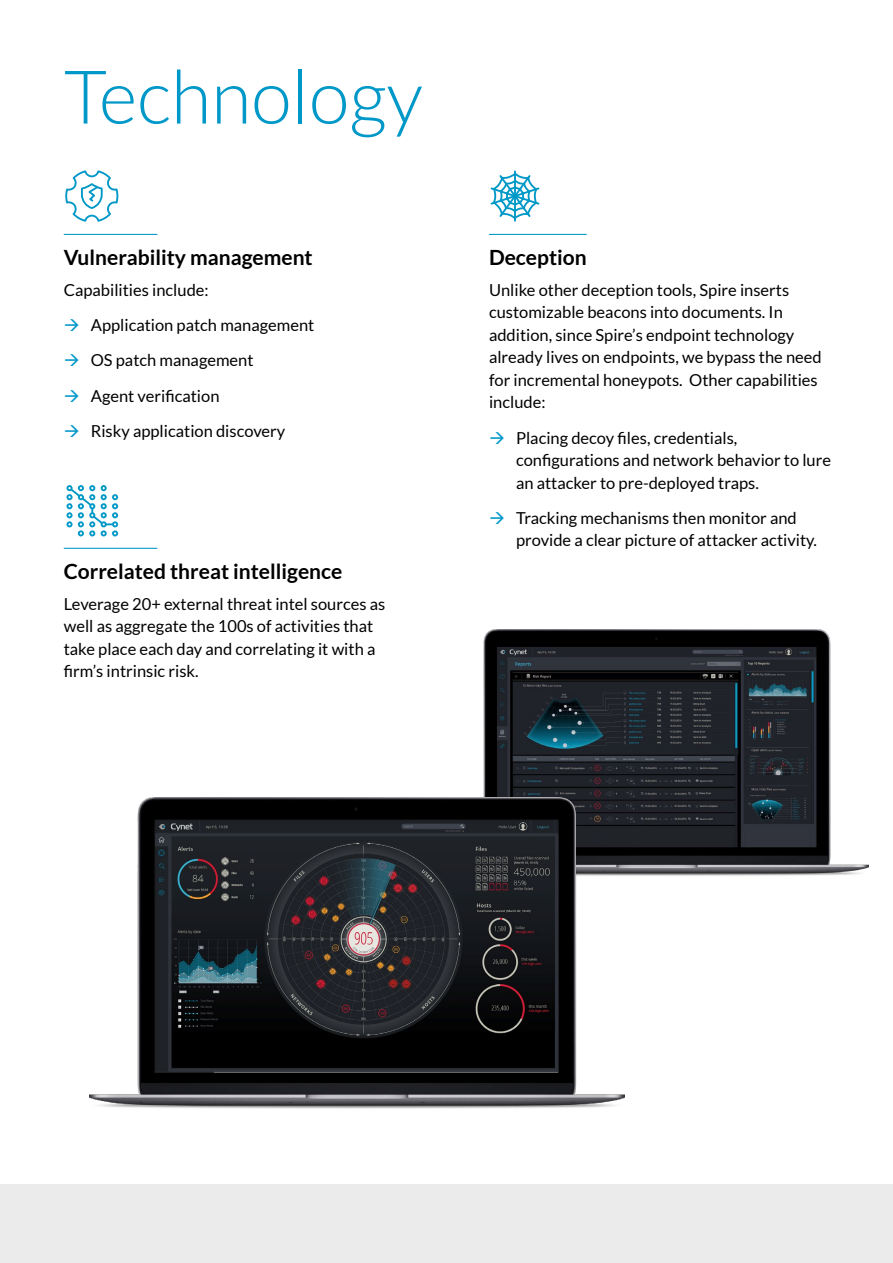
<style>
.page{position:relative;width:893px;height:1263px;background:#fff}
.page>*{position:absolute;margin:0;border:0;box-sizing:border-box;transform-origin:0 0}
.t1{font:300 74.25px "Lato";color:#0098c8}
.t2{font:700 21px "Lato";color:#000}
.t3{font:16.5px/22.5px "Lato";color:#000}
</style>
<div class="page">
<img style="left:483px;top:630px;width:385px;height:246px">
<img style="left:90px;top:797px;width:534px;height:312px">
<div style="left:0;top:1184px;width:893px;height:79px;background:#e6e7e8"></div>
<hr style="left:64px;top:234px;width:93px;height:1px;background:#0098c8">
<hr style="left:64px;top:548px;width:93px;height:1px;background:#0098c8">
<hr style="left:489px;top:234px;width:98px;height:1px;background:#0098c8">
<svg style="left:65px;top:170px;width:54px;height:52px"></svg>
<svg style="left:490px;top:171px;width:50px;height:50px"></svg>
<div style="left:66px;top:485px;width:7px;height:6px;border:2px solid #0098c7;border-radius:2px"></div>
<div style="left:66px;top:494px;width:7px;height:6px;border:2px solid #0098c7;border-radius:2px"></div>
<div style="left:66px;top:503px;width:7px;height:6px;border:2px solid #0098c7;border-radius:2px"></div>
<div style="left:66px;top:512px;width:7px;height:7px;border:2px solid #0098c7;border-radius:2px"></div>
<div style="left:66px;top:521px;width:7px;height:7px;border:2px solid #0098c7;border-radius:2px"></div>
<div style="left:78px;top:521px;width:6px;height:7px;border:2px solid #0098c7;border-radius:2px"></div>
<div style="left:89px;top:521px;width:7px;height:7px;border:2px solid #0098c7;border-radius:2px"></div>
<div style="left:100px;top:521px;width:7px;height:7px;border:2px solid #0098c7;border-radius:2px"></div>
<svg style="left:67px;top:485px;width:51px;height:42px"></svg>
<div style="left:112px;top:521px;width:6px;height:7px;border:2px solid #0098c7;border-radius:2px"></div>
<div style="left:66px;top:530px;width:7px;height:6px;border:2px solid #0098c7;border-radius:2px"></div>
<div style="left:78px;top:530px;width:6px;height:7px;border:2px solid #0098c7;border-radius:2px"></div>
<div style="left:89px;top:530px;width:7px;height:7px;border:2px solid #0098c7;border-radius:2px"></div>
<div style="left:100px;top:530px;width:7px;height:7px;border:2px solid #0098c7;border-radius:2px"></div>
<div style="left:112px;top:530px;width:6px;height:7px;border:2px solid #0098c7;border-radius:2px"></div>
<h1 class="t1" style="left:64px;top:57px;width:360px">Technology</h1>
<p class="t2" style="left:64px;top:245px;width:250px">Vulnerability management</p>
<p class="t3" style="left:91px;top:272px;width:225px;line-height:35.2px;text-indent:-27px">Capabilities include:<br>Application patch management<br>OS patch management<br>Agent verification<br>Risky application discovery</p>
<p class="t2" style="left:64px;top:559px;width:280px">Correlated threat intelligence</p>
<p class="t3" style="left:64px;top:592px;width:323px">Leverage 20+ external threat intel sources as well as aggregate the 100s of activities that take place each day and correlating it with a firm s’ intrinsic risk.</p>
<p class="t2" style="left:489px;top:245px;width:99px">Deception</p>
<p class="t3" style="left:489px;top:278px;width:334px">Unlike other deception tools, Spire inserts customizable beacons into documents In. addition, since Spire s’ endpoint technology already lives on endpoints, we bypass the need for incremental honeypots. Other capabilities include:</p>
<p class="t3" style="left:516px;top:426px;width:317px">Placing decoy files, credentials, configurations and network behavior to lure an attacker to pre-deployed traps.</p>
<p class="t3" style="left:516px;top:506px;width:303px">Tracking mechanisms then monitor and provide a clear picture of attacker activity.</p>
</div>
